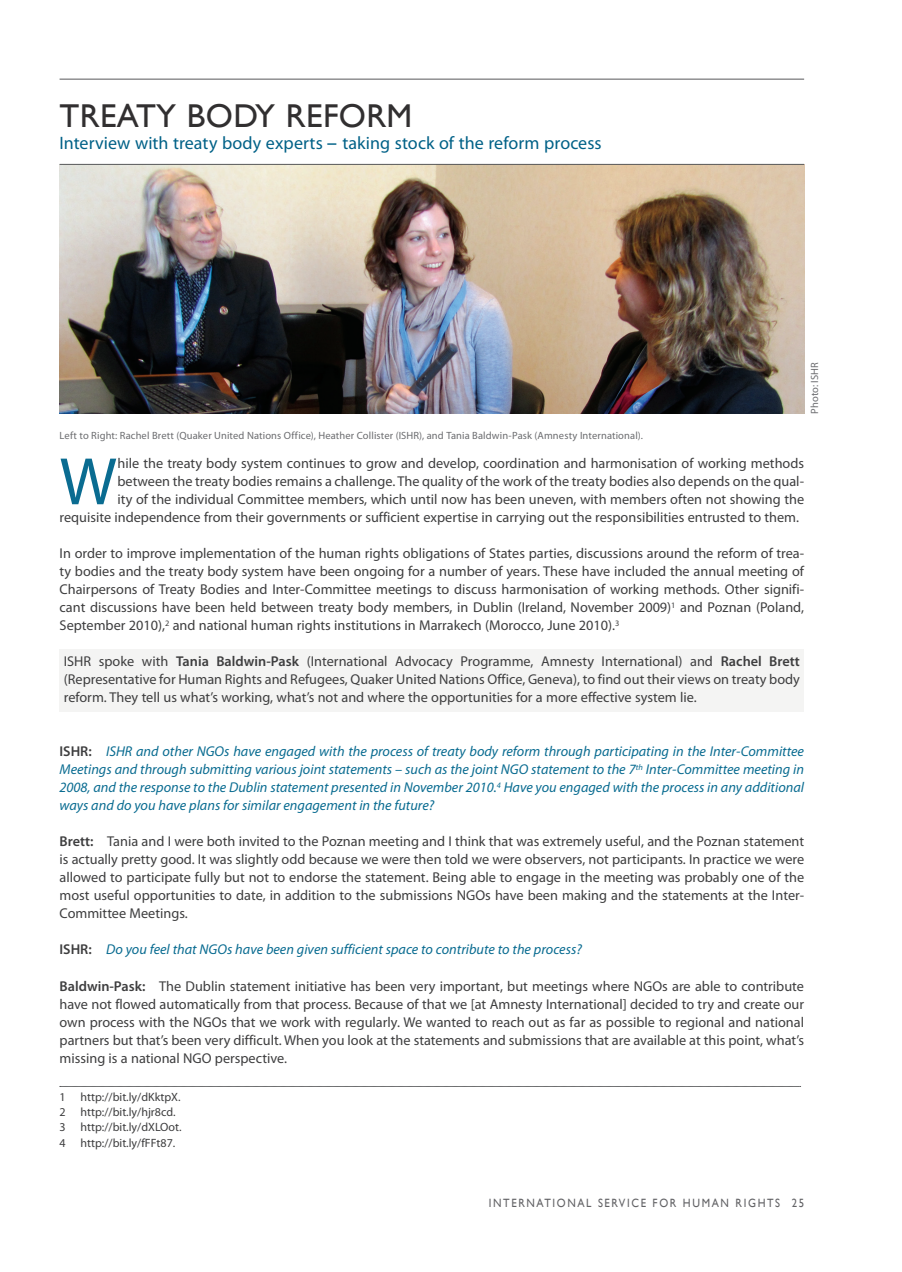
<style>
.page{position:relative;width:902px;height:1272px;background:#fff}
.page>*{position:absolute;margin:0;border:0;box-sizing:border-box;transform-origin:0 0}
.body{font:67.65px "Myriad Pro";color:#0a6c91}
.chapter_title{font:33px "Gill Sans";letter-spacing:.01em;color:#312f30}
.chapter_title-2{font:18px "Myriad Pro";letter-spacing:.005em;color:#006187}
.body-2{font:14.25px/18px "Myriad Pro";color:#3e3e3f;text-align:justify}
.body-3{font:italic 14.25px/18px "Myriad Pro";color:#0a6c91;text-align:justify}
.footnote{font:12px "Myriad Pro";color:#3e3e3f}
.body-4{font:12px "Gill Sans";letter-spacing:.15em;color:#636366;scale:.9 1}
.colour_header{font:10.5px "Myriad Pro";letter-spacing:.01em;color:#6c6d70}
.photo_credit{font:10.5px "Myriad Pro";color:#6c6d70}
.s1{font-family:"Helvetica Neue"}
.s2{font-weight:600}
.s3{font-weight:600;font-style:normal;color:#3e3e3f}
</style>
<div class="page">
<hr style="left:60px;top:79px;width:744px;height:1px;background:#57585a">
<img style="left:60px;top:165px;width:744px;height:248px">
<div style="left:60px;top:649px;width:744px;height:62px;background:#f4f4f3"></div>
<hr style="left:60px;top:164px;width:744px;height:1px;background:#57585a">
<svg style="left:60px;top:1086px;width:740px;height:1px"></svg>
<p class="chapter_title" style="left:60px;top:96px;width:354px">TREATY BODY REFORM</p>
<p class="chapter_title-2" style="left:60px;top:133px;width:543px">Interview with treaty body experts <span class="s1">–</span> taking stock of the reform process</p>
<p class="photo_credit" style="left:808px;top:413px;width:53px;rotate:-90deg">Photo: ISHR</p>
<p class="colour_header" style="left:60px;top:430px;width:585px">Left to Right: Rachel Brett (Quaker United Nations Office), Heather Collister (ISHR), and Tania Baldwin-Pask (Amnesty International).</p>
<p class="body" style="left:60px;top:444px;width:59px">W</p>
<p class="body-2" style="left:117px;top:455px;width:688px">hile the treaty body system continues to grow and develop, coordination and harmonisation of working methods</p>
<p class="body-2" style="left:117px;top:473px;width:688px">between the treaty bodies remains a challenge. The quality of the work of the treaty bodies also depends on the qual-</p>
<p class="body-2" style="left:117px;top:491px;width:688px">ity of the individual Committee members, which until now has been uneven, with members often not showing the</p>
<p class="body-2" style="left:60px;top:509px;width:741px">requisite independence from their governments or sufficient expertise in carrying out the responsibilities entrusted to them.</p>
<p class="body-2" style="left:60px;top:545px;width:746px">In order to improve implementation of the human rights obligations of States parties, discussions around the reform of trea&shy;ty bodies and the treaty body system have been ongoing for a number of years. These have included the annual meeting of Chairpersons of Treaty Bodies and Inter-Committee meetings to discuss harmonisation of working methods. Other signifi&shy;cant discussions have been held between treaty body members, in Dublin (Ireland, November 2009)<sup>1</sup> and Poznan (Poland, September 2010),<sup>2</sup> and national human rights institutions in Marrakech (Morocco, June 2010).<sup>3</sup></p>
<p class="body-2" style="left:64px;top:653px;width:737px">ISHR spoke with <span class="s2">Tania Baldwin-Pask</span> (International Advocacy Programme, Amnesty International) and <span class="s2">Rachel Brett </span>(Representative for Human Rights and Refugees, Quaker United Nations Office, Geneva), to find out their views on treaty body reform. They tell us what’s working, what’s not and where the opportunities for a more effective system lie.</p>
<p class="body-3" style="left:60px;top:743px;width:746px"><span class="s3">ISHR:</span> ISHR and other NGOs have engaged with the process of treaty body reform through participating in the Inter-Committee Meetings and through submitting various joint statements – such as the joint NGO statement to the 7<sup>th</sup> Inter-Committee meeting in 2008, and the response to the Dublin statement presented in November 2010.<sup>4</sup> Have you engaged with the process in any additional ways and do you have plans for similar engagement in the future?</p>
<p class="body-2" style="left:60px;top:833px;width:746px"><span class="s2">Brett:</span> Tania and I were both invited to the Poznan meeting and I think that was extremely useful, and the Poznan statement is actually pretty good. It was slightly odd because we were then told we were observers, not participants. In practice we were allowed to participate fully but not to endorse the statement. Being able to engage in the meeting was probably one of the most useful opportunities to date, in addition to the submissions NGOs have been making and the statements at the Inter-Committee Meetings.</p>
<p class="body-3" style="left:60px;top:941px;width:523px"><span class="s3">ISHR:</span> Do you feel that NGOs have been given sufficient space to contribute to the process?</p>
<p class="body-2" style="left:60px;top:977px;width:746px"><span class="s2">Baldwin-Pask:</span> The Dublin statement initiative has been very important, but meetings where NGOs are able to contribute have not flowed automatically from that process. Because of that we [at Amnesty International] decided to try and create our own process with the NGOs that we work with regularly. We wanted to reach out as far as possible to regional and national partners but that’s been very difficult. When you look at the statements and submissions that are available at this point, what’s missing is a national NGO perspective.</p>
<p class="footnote" style="left:60px;top:1090px;width:122px">1 http://bit.ly/dKktpX.</p>
<p class="footnote" style="left:60px;top:1105px;width:117px">2 http://bit.ly/hjr8cd.</p>
<p class="footnote" style="left:60px;top:1120px;width:123px">3 http://bit.ly/dXLOot.</p>
<p class="footnote" style="left:60px;top:1135px;width:117px">4 http://bit.ly/fFFt87.</p>
<p class="body-4" style="left:489px;top:1195px;width:352px">INTERNATIONAL SERVICE FOR HUMAN RIGHTS 25</p>
</div>
